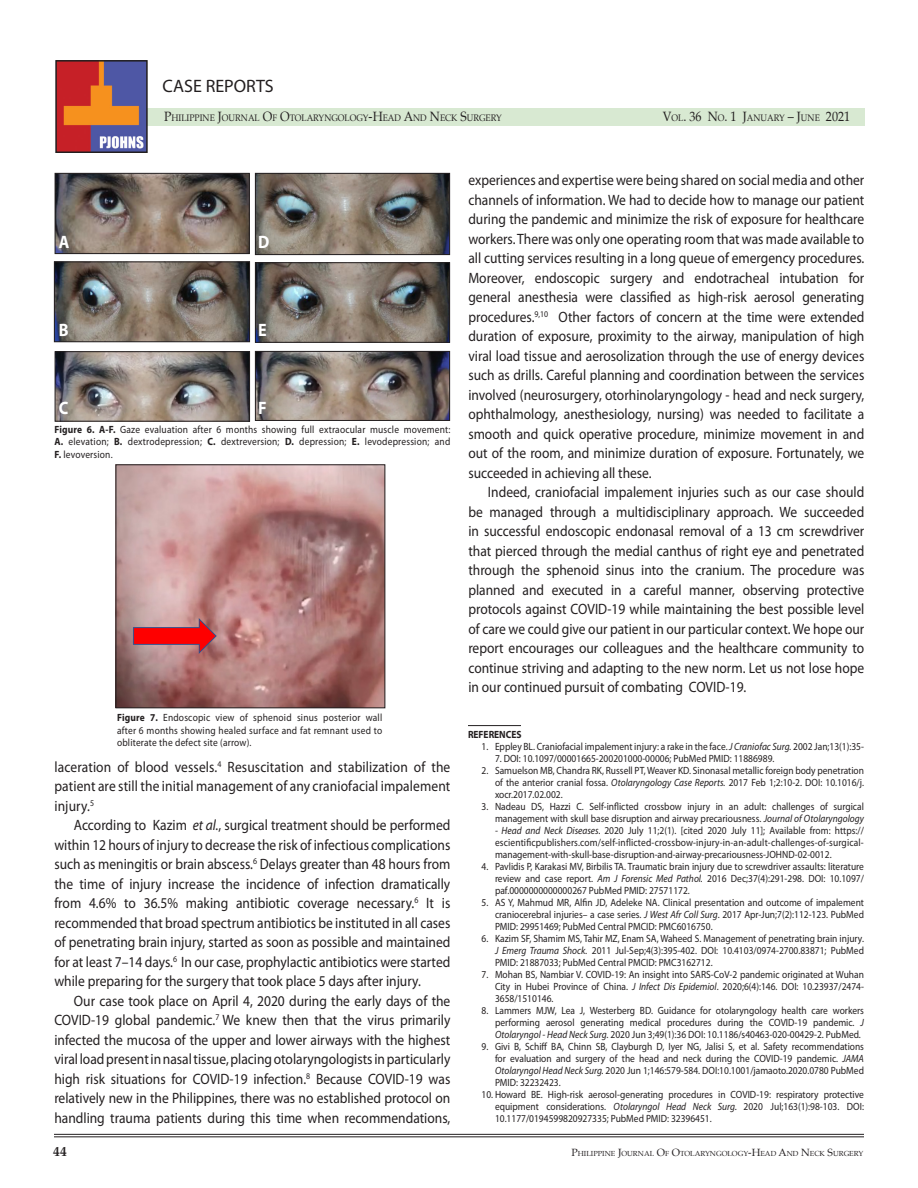
<style>
.page{position:relative;width:918px;height:1188px;background:#fff}
.page>*{position:absolute;margin:0;border:0;box-sizing:border-box;transform-origin:0 0}
.t1{font:18px "Myriad Pro";color:#231f20}
.t2{font:700 18px "Myriad Pro";color:#fff;scale:.9 1}
.t3{font:15px/19.5px "Myriad Pro";color:#231f20;text-align:justify;scale:.9 1}
.t4{font:13.5px "Palatino";color:#231f20;scale:.9 1}
.t5{font:700 13.5px "Palatino";color:#231f20}
.t6{font:10.5px/12px "Myriad Pro";color:#231f20;text-align:justify;scale:.9 1}
.t7{font:700 10.5px "Myriad Pro";color:#231f20;scale:.9 1}
.t8{font:9.45px "Palatino";color:#231f20;scale:.9 1}
.t9{font:7.35px "Palatino";color:#231f20}
.s1{font-size:13.5px}
.s2{font-size:9.45px}
.s3{font-weight:700}
.s4{font-style:italic}
.s5{font-size:10.5px}
</style>
<div class="page">
<div style="left:56px;top:109px;width:809px;height:17px;background:#d8e9d2"></div>
<img style="left:58px;top:63px;width:87px;height:87px">
<div style="left:55px;top:60px;width:93px;height:93px;border:2px solid #231f20"></div>
<hr style="left:54px;top:1134px;width:810px;height:1px;background:#231f20">
<hr style="left:54px;top:1137px;width:810px;height:1px;background:#231f20">
<img style="left:118px;top:466px;width:265px;height:240px">
<div style="left:116px;top:464px;width:269px;height:244px;border:1px solid #231f20"></div>
<img style="left:257px;top:175px;width:191px;height:78px">
<div style="left:255px;top:173px;width:195px;height:82px;border:1px solid #231f20"></div>
<img style="left:257px;top:264px;width:191px;height:77px">
<div style="left:255px;top:262px;width:195px;height:81px;border:1px solid #231f20"></div>
<img style="left:257px;top:353px;width:191px;height:66px">
<div style="left:255px;top:351px;width:195px;height:70px;border:1px solid #231f20"></div>
<img style="left:57px;top:175px;width:191px;height:77px">
<div style="left:55px;top:173px;width:195px;height:81px;border:1px solid #231f20"></div>
<img style="left:56px;top:264px;width:192px;height:76px">
<div style="left:54px;top:262px;width:196px;height:80px;border:1px solid #231f20"></div>
<img style="left:57px;top:353px;width:191px;height:67px">
<div style="left:55px;top:351px;width:195px;height:71px;border:1px solid #231f20"></div>
<hr style="left:468px;top:725px;width:53px;height:1px;background:#231f20">
<p class="t1" style="left:163px;top:75px;width:113px">CASE REPORTS</p>
<p class="t8" style="left:164px;top:110px;width:377px"><span class="s1">P</span>HILIPPINE <span class="s1">J</span>OURNAL <span class="s1">O</span>F <span class="s1">O</span>TOLARYNGOLOGY<span class="s1">-H</span>EAD <span class="s1">A</span>ND <span class="s1">N</span>ECK <span class="s1">S</span>URGERY</p>
<p class="t4" style="left:663px;top:105px;width:210px">V<span class="s2">OL</span>. 36 N<span class="s2">O</span>. 1 J<span class="s2">ANUARY</span> – J<span class="s2">UNE</span> 2021</p>
<p class="t2" style="left:59px;top:230px;width:13px">A</p>
<p class="t2" style="left:258px;top:230px;width:14px">D</p>
<p class="t2" style="left:59px;top:318px;width:12px">B</p>
<p class="t2" style="left:258px;top:318px;width:11px">E</p>
<p class="t2" style="left:59px;top:396px;width:12px">C</p>
<p class="t2" style="left:258px;top:396px;width:11px">F</p>
<p class="t6" style="left:54px;top:423px;width:442px;line-height:12.6px"><span class="s3">Figure 6. A-F.</span> Gaze evaluation after 6 months showing full extraocular muscle movement:<br><span class="s3">A.</span> elevation; <span class="s3">B.</span> dextrodepression; <span class="s3">C.</span> dextreversion; <span class="s3">D.</span> depression; <span class="s3">E.</span> levodepression; and <span class="s3">F.</span> levoversion.</p>
<p class="t6" style="left:117px;top:711px;width:296px;line-height:12.6px"><span class="s3">Figure 7.</span> Endoscopic view of sphenoid sinus posterior wall after 6 months showing healed surface and fat remnant used to obliterate the defect site (arrow).</p>
<p class="t3" style="left:54px;top:757px;width:442px">laceration of blood vessels.<sup>4</sup> Resuscitation and stabilization of the patient are still the initial management of any craniofacial impalement injury.<sup>5</sup></p>
<p class="t3" style="left:54px;top:815px;width:442px;text-indent:20px">According to Kazim <span class="s4">et al.</span>, surgical treatment should be performed within 12 hours of injury to decrease the risk of infectious complications such as meningitis or brain abscess.<sup>6</sup> Delays greater than 48 hours from the time of injury increase the incidence of infection dramatically from 4.6% to 36.5% making antibiotic coverage necessary.<sup>6</sup> It is recommended that broad spectrum antibiotics be instituted in all cases of penetrating brain injury, started as soon as possible and maintained for at least 7–14 days.<sup>6</sup> In our case, prophylactic antibiotics were started while preparing for the surgery that took place 5 days after injury.</p>
<p class="t3" style="left:54px;top:991px;width:442px;text-indent:20px">Our case took place on April 4, 2020 during the early days of the COVID-19 global pandemic.<sup>7</sup> We knew then that the virus primarily infected the mucosa of the upper and lower airways with the highest viral load present in nasal tissue, placing otolaryngologists in particularly high risk situations for COVID-19 infection.<sup>8</sup> Because COVID-19 was relatively new in the Philippines, there was no established protocol on handling trauma patients during this time when recommendations,</p>
<p class="t3" style="left:468px;top:170px;width:442px">experiences and expertise were being shared on social media and other channels of information. We had to decide how to manage our patient during the pandemic and minimize the risk of exposure for healthcare workers. There was only one operating room that was made available to all cutting services resulting in a long queue of emergency procedures.<br>Moreover, endoscopic surgery and endotracheal intubation for general anesthesia were classified as high-risk aerosol generating procedures.<sup>9,10</sup> Other factors of concern at the time were extended duration of exposure, proximity to the airway, manipulation of high viral load tissue and aerosolization through the use of energy devices such as drills. Careful planning and coordination between the services involved (neurosurgery, otorhinolaryngology - head and neck surgery, ophthalmology, anesthesiology, nursing) was needed to facilitate a smooth and quick operative procedure, minimize movement in and out of the room, and minimize duration of exposure. Fortunately, we succeeded in achieving all these.</p>
<p class="t3" style="left:468px;top:482px;width:442px;text-indent:20px">Indeed, craniofacial impalement injuries such as our case should be managed through a multidisciplinary approach. We succeeded in successful endoscopic endonasal removal of a 13 cm screwdriver that pierced through the medial canthus of right eye and penetrated through the sphenoid sinus into the cranium. The procedure was planned and executed in a careful manner, observing protective protocols against COVID-19 while maintaining the best possible level of care we could give our patient in our particular context. We hope our report encourages our colleagues and the healthcare community to continue striving and adapting to the new norm. Let us not lose hope in our continued pursuit of combating COVID-19.</p>
<p class="t7" style="left:468px;top:727px;width:61px">REFERENCES</p>
<p class="t6" style="left:482px;top:740px;width:427px">1. Eppley BL. Craniofacial impalement injury: a rake in the face. <span class="s4">J Craniofac Surg.</span> 2002 Jan;13(1):35-</p>
<p class="t6" style="left:495px;top:752px;width:312px">7. DOI: 10.1097/00001665-200201000-00006; PubMed PMID: 11886989.</p>
<p class="t6" style="left:495px;top:764px;width:412px;text-indent:-14px">2. Samuelson MB, Chandra RK, Russell PT, Weaver KD. Sinonasal metallic foreign body penetration of the anterior cranial fossa. <span class="s4">Otolaryngology Case Reports.</span> 2017 Feb 1;2:10-2. DOI: 10.1016/j. xocr.2017.02.002.</p>
<p class="t6" style="left:482px;top:800px;width:427px;text-align:right">3. Nadeau DS, Hazzi C. Self-inflicted crossbow injury in an adult: challenges of surgical management with skull base disruption and airway precariousness. <span class="s4">Journal of Otolaryngology</span></p>
<p class="t6" style="left:495px;top:824px;width:412px"><span class="s4">- Head and Neck Diseases.</span> 2020 July 11;2(1). [cited 2020 July 11]; Available from: https:// escientificpublishers.com/self-inflicted-crossbow-injury-in-an-adult-challenges-of-surgical&shy;management-with-skull-base-disruption-and-airway-precariousness-JOHND-02-0012.</p>
<p class="t6" style="left:495px;top:860px;width:412px;text-indent:-14px">4. Pavlidis P, Karakasi MV, Birbilis TA. Traumatic brain injury due to screwdriver assaults: literature review and case report. <span class="s4">Am J Forensic Med Pathol.</span> 2016 Dec;37(4):291-298. DOI: 10.1097/ paf.0000000000000267 PubMed PMID: 27571172.</p>
<p class="t6" style="left:495px;top:896px;width:412px;text-indent:-14px">5. AS Y, Mahmud MR, Alfin JD, Adeleke NA. Clinical presentation and outcome of impalement craniocerebral injuries– a case series. <span class="s4">J West Afr Coll Surg</span>. 2017 Apr-Jun;7(2):112-123. PubMed PMID: 29951469; PubMed Central PMCID: PMC6016750.</p>
<p class="t6" style="left:495px;top:932px;width:412px;text-indent:-14px">6. Kazim SF, Shamim MS, Tahir MZ, Enam SA, Waheed S. Management of penetrating brain injury.<br><span class="s4">J Emerg Trauma Shock.</span> 2011 Jul-Sep;4(3):395-402. DOI: 10.4103/0974-2700.83871; PubMed PMID: 21887033; PubMed Central PMCID: PMC3162712.</p>
<p class="t6" style="left:495px;top:968px;width:412px;text-indent:-14px">7. Mohan BS, Nambiar V. COVID-19: An insight into SARS-CoV-2 pandemic originated at Wuhan City in Hubei Province of China. <span class="s4">J Infect Dis Epidemiol</span>. 2020;6(4):146. DOI: 10.23937/2474- 3658/1510146.</p>
<p class="t6" style="left:495px;top:1004px;width:412px;text-indent:-14px">8. Lammers MJW, Lea J, Westerberg BD. Guidance for otolaryngology health care workers performing aerosol generating medical procedures during the COVID-19 pandemic. <span class="s4">J Otolaryngol - Head Neck Surg</span>. 2020 Jun 3;49(1):36 DOI: 10.1186/s40463-020-00429-2. PubMed.</p>
<p class="t6" style="left:495px;top:1040px;width:412px;text-indent:-14px">9. Givi B, Schiff BA, Chinn SB, Clayburgh D, Iyer NG, Jalisi S, et al. Safety recommendations for evaluation and surgery of the head and neck during the COVID-19 pandemic. <span class="s4">JAMA Otolaryngol Head Neck Surg.</span> 2020 Jun 1;146:579-584. DOI:10.1001/jamaoto.2020.0780 PubMed PMID: 32232423.</p>
<p class="t6" style="left:495px;top:1088px;width:412px;text-indent:-14px">10. Howard BE. High-risk aerosol-generating procedures in COVID-19: respiratory protective equipment considerations. <span class="s4">Otolaryngol Head Neck Surg.</span> 2020 Jul;163(1):98-103. DOI:<br>10.1177/0194599820927335; PubMed PMID: 32396451.</p>
<p class="t5" style="left:53px;top:1140px;width:15px">44</p>
<p class="t9" style="left:572px;top:1148px;width:293px"><span class="s5">P</span>HILIPPINE <span class="s5">J</span>OURNAL <span class="s5">O</span>F <span class="s5">O</span>TOLARYNGOLOGY<span class="s5">-H</span>EAD <span class="s5">A</span>ND <span class="s5">N</span>ECK <span class="s5">S</span>URGERY</p>
</div>
